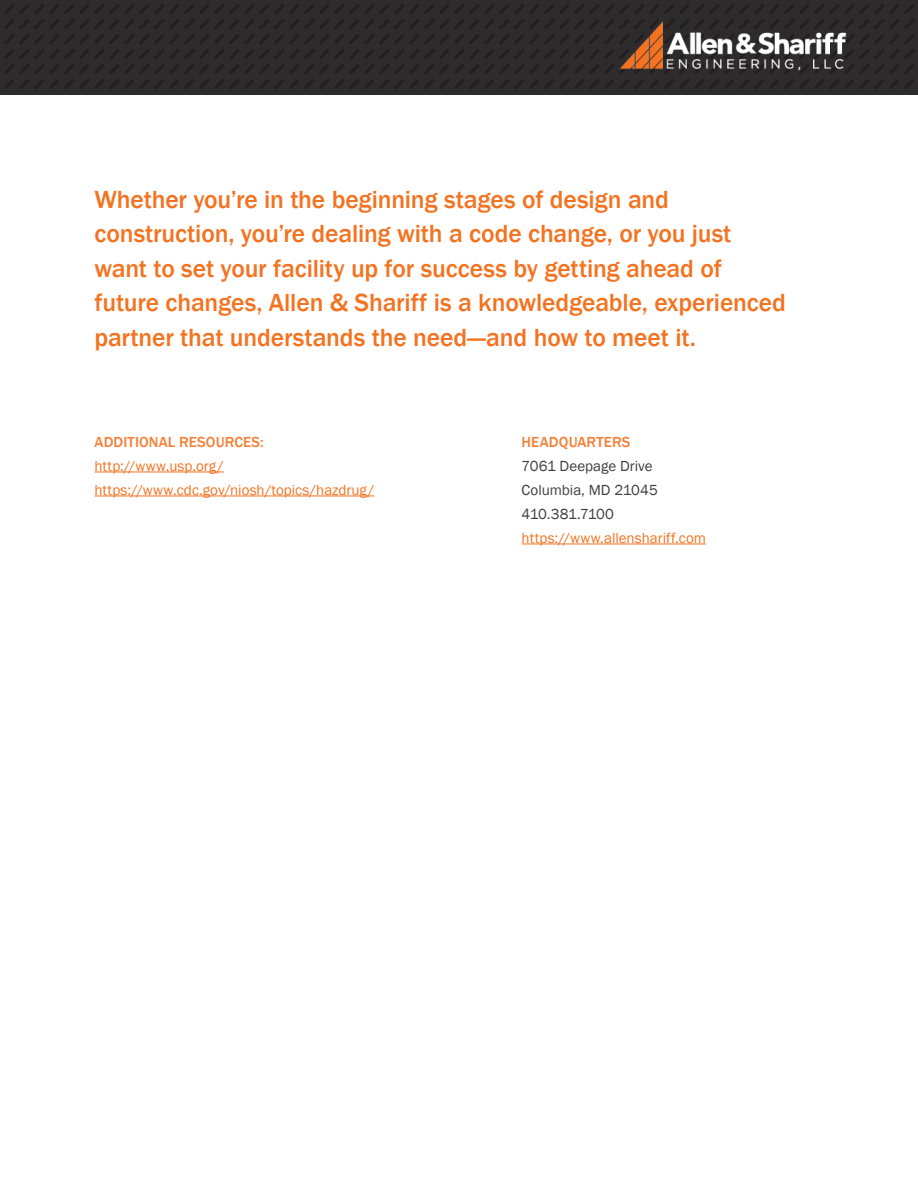
<style>
.page{position:relative;width:918px;height:1188px;background:#fff}
.page>*{position:absolute;margin:0;border:0;box-sizing:border-box;transform-origin:0 0}
.t1{font:500 25.5px/34.5px "Franklin Gothic";letter-spacing:-.005em;color:#f37321}
.contact{font:15px "Franklin Gothic";letter-spacing:.005em;color:#f37321}
.sources{font:15px "Franklin Gothic";color:#f37321}
.contact-2{font:500 15px "Franklin Gothic";letter-spacing:.01em;color:#f48137}
.contact-3{font:15px "Franklin Gothic";color:#3e3e3f}
.contact-4{font:15px "Franklin Gothic";letter-spacing:-.02em;color:#3e3e3f}
</style>
<div class="page">
<div style="left:0;top:0;width:918px;height:94px;background:#2e2b2c"></div>
<svg style="left:5px;top:4px;width:909px;height:85px"></svg>
<img style="left:609px;top:4px;width:255px;height:91px">
<hr style="left:522px;top:544px;width:184px;height:1px;background:#f37321">
<hr style="left:94px;top:472px;width:130px;height:1px;background:#f37321">
<hr style="left:94px;top:496px;width:281px;height:1px;background:#f37321">
<p class="t1" style="left:94px;top:182px;width:693px">Whether you’re in the beginning stages of design and construction, you’re dealing with a code change, or you just want to set your facility up for success by getting ahead of future changes, Allen &amp; Shariff is a knowledgeable, experienced partner that understands the need—and how to meet it.</p>
<p class="contact-2" style="left:94px;top:433px;width:171px">ADDITIONAL RESOURCES:</p>
<p class="contact" style="left:94px;top:457px;width:131px">http://www.usp.org/</p>
<p class="sources" style="left:94px;top:481px;width:282px">https://www.cdc.gov/niosh/topics/hazdrug/</p>
<p class="contact-2" style="left:522px;top:433px;width:110px">HEADQUARTERS</p>
<p class="contact-3" style="left:522px;top:457px;width:133px">7061 Deepage Drive</p>
<p class="contact-3" style="left:522px;top:481px;width:138px">Columbia, MD 21045</p>
<p class="contact-4" style="left:522px;top:505px;width:94px">410.381.7100</p>
<p class="contact" style="left:522px;top:529px;width:186px">https://www.allenshariff.com</p>
</div>
